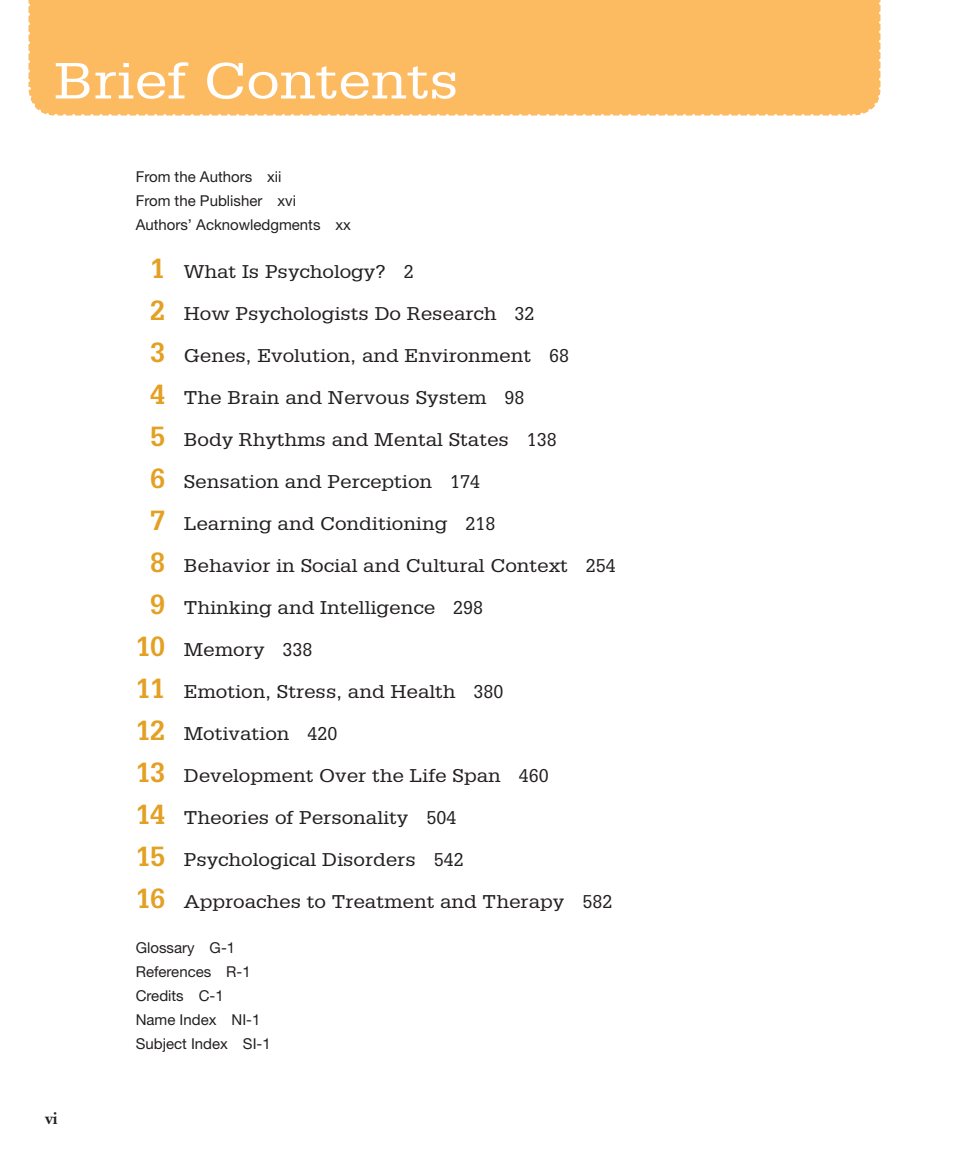
<style>
.page{position:relative;width:954px;height:1157px;background:#fff}
.page>*{position:absolute;margin:0;border:0;box-sizing:border-box;transform-origin:0 0}
.t1{font:49.5px "Glypha LT Std";color:#fff;scale:1.2 1}
.t2{font:18px "Glypha LT Std";color:#231f20;scale:1.15 1}
.t3{font:700 16.5px "Janson Text LT Std";color:#231f20}
.t4{font:15px/24px "Helvetica Neue LT Std";color:#231f20}
.s1{font-weight:700;font-size:27px;color:#e3a023}
</style>
<div class="page">
<div style="left:57px;top:0;width:823px;height:116px;background:#fcba61"></div>
<div style="left:64px;top:87px;width:817px;height:29px;background:#fcba61"></div>
<svg style="left:879px;top:0;width:2px;height:79px"></svg>
<svg style="left:28px;top:0;width:29px;height:116px;background:#fcbf6d"></svg>
<h1 class="t1" style="left:54px;top:51px;width:339px">Brief Contents</h1>
<p class="t3" style="left:45px;top:1108px;width:14px">vi</p>
<p class="t4" style="left:136px;top:164px;width:217px">From the Authors xii<br>From the Publisher xvi<br>Authors’ Acknowledgments xx</p>
<p class="t2" style="left:150px;top:260px;width:231px"><span class="s1">1</span> What Is Psychology? 2</p>
<p class="t2" style="left:150px;top:302px;width:336px"><span class="s1">2</span> How Psychologists Do Research 32</p>
<p class="t2" style="left:150px;top:344px;width:366px"><span class="s1">3</span> Genes, Evolution, and Environment 68</p>
<p class="t2" style="left:150px;top:386px;width:327px"><span class="s1">4</span> The Brain and Nervous System 98</p>
<p class="t2" style="left:150px;top:428px;width:355px"><span class="s1">5</span> Body Rhythms and Mental States 138</p>
<p class="t2" style="left:150px;top:470px;width:289px"><span class="s1">6</span> Sensation and Perception 174</p>
<p class="t2" style="left:150px;top:512px;width:302px"><span class="s1">7</span> Learning and Conditioning 218</p>
<p class="t2" style="left:150px;top:554px;width:407px"><span class="s1">8</span> Behavior in Social and Cultural Context 254</p>
<p class="t2" style="left:150px;top:596px;width:291px"><span class="s1">9</span> Thinking and Intelligence 298</p>
<p class="t2" style="left:136px;top:638px;width:155px"><span class="s1">10</span> Memory 338</p>
<p class="t2" style="left:136px;top:680px;width:321px"><span class="s1">11</span> Emotion, Stress, and Health 380</p>
<p class="t2" style="left:136px;top:722px;width:177px"><span class="s1">12</span> Motivation 420</p>
<p class="t2" style="left:136px;top:764px;width:361px"><span class="s1">13</span> Development Over the Life Span 460</p>
<p class="t2" style="left:136px;top:806px;width:280px"><span class="s1">14</span> Theories of Personality 504</p>
<p class="t2" style="left:136px;top:848px;width:287px"><span class="s1">15</span> Psychological Disorders 542</p>
<p class="t2" style="left:136px;top:890px;width:416px"><span class="s1">16</span> Approaches to Treatment and Therapy 582</p>
<p class="t4" style="left:136px;top:935px;width:137px">Glossary G-1<br>References R-1<br>Credits C-1<br>Name Index NI-1<br>Subject Index SI-1</p>
</div>
